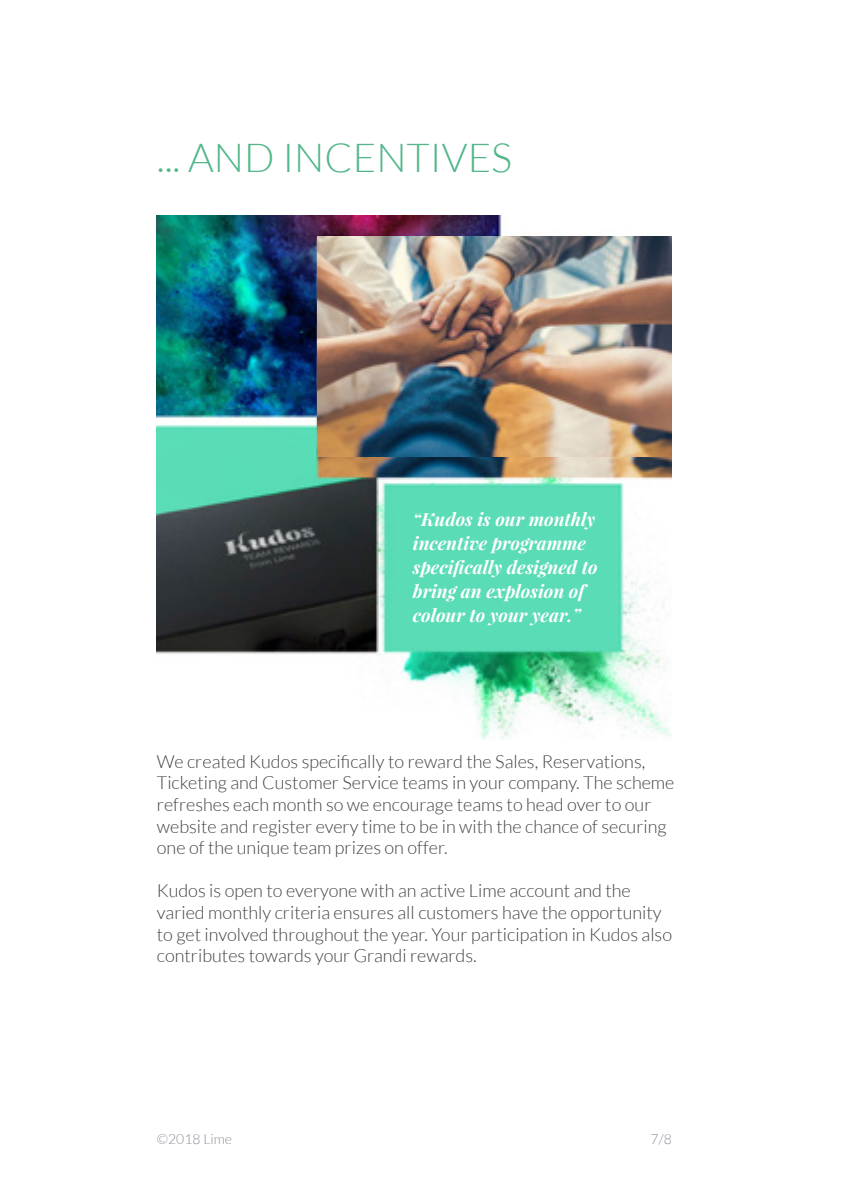
<style>
.page{position:relative;width:842px;height:1191px;background:#fff}
.page>*{position:absolute;margin:0;border:0;box-sizing:border-box;transform-origin:0 0}
.t1{font:300 40px "Lato";color:#52b688}
.t2{font:300 18px/21.6px "Lato";color:#3f4144}
.t3{font:italic 700 18px/24px "Playfair Display";color:#fff}
.t4{font:300 14px "Lato";color:#8f9199}
</style>
<div class="page">
<img style="left:157px;top:215px;width:515px;height:524px">
<img style="left:318px;top:236px;width:354px;height:220px">
<h1 class="t1" style="left:157px;top:136px;width:357px">... AND INCENTIVES</h1>
<p class="t3" style="left:413px;top:506px;width:186px">“Kudos is our monthly incentive programme specifically designed to bring an explosion of colour to your year.”</p>
<p class="t2" style="left:157px;top:750px;width:519px">We created Kudos specifically to reward the Sales, Reservations, Ticketing and Customer Service teams in your company. The scheme refreshes each month so we encourage teams to head over to our website and register every time to be in with the chance of securing one of the unique team prizes on offer.</p>
<p class="t2" style="left:157px;top:880px;width:517px">Kudos is open to everyone with an active Lime account and the varied monthly criteria ensures all customers have the opportunity to get involved throughout the year. Your participation in Kudos also contributes towards your Grandi rewards.</p>
<p class="t4" style="left:157px;top:1131px;width:77px">©2018 Lime</p>
<p class="t4" style="left:651px;top:1131px;width:23px">7/8</p>
</div>
